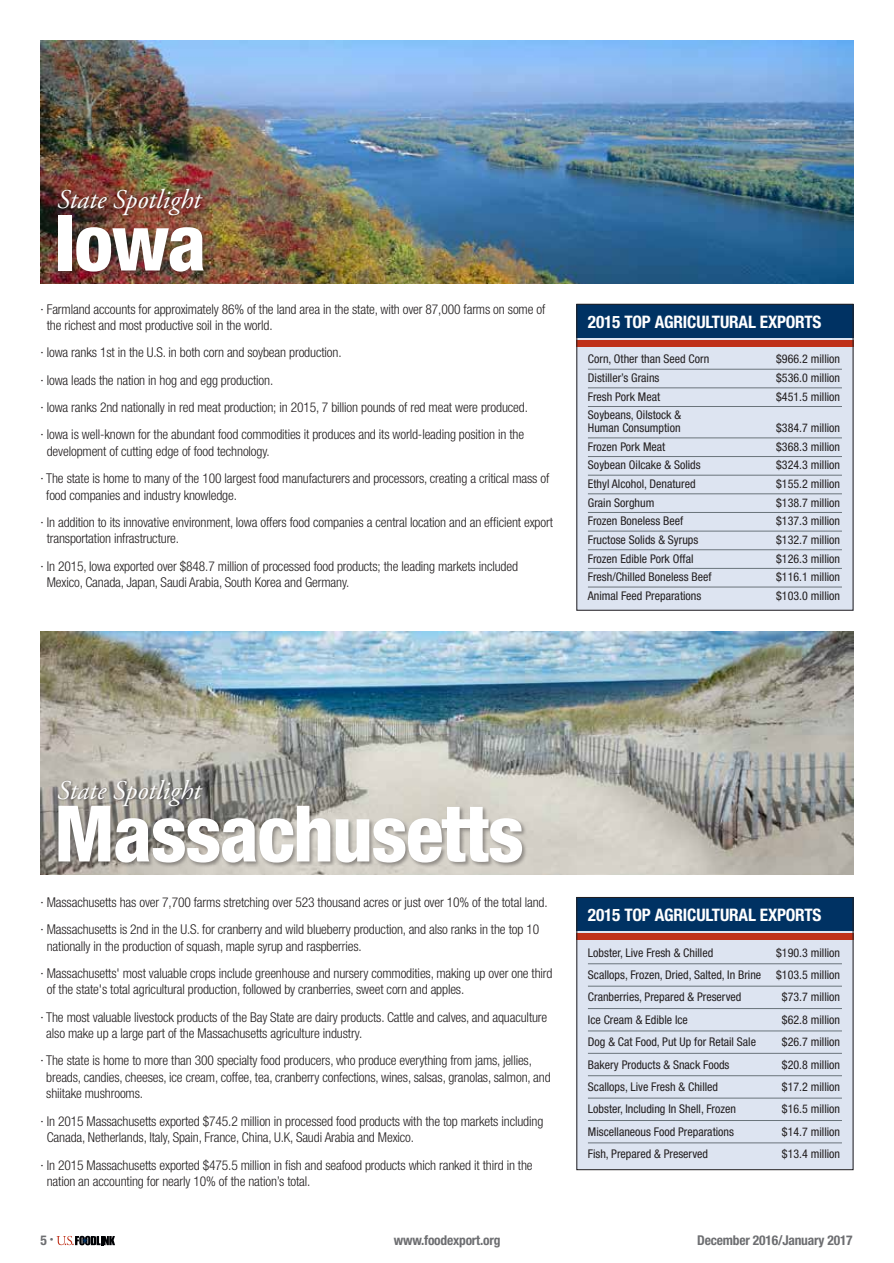
<style>
.page{position:relative;width:894px;height:1263px;background:#fff}
.page>*{position:absolute;margin:0;border:0;box-sizing:border-box;transform-origin:0 0}
.t1{font:800 condensed 78px "Helvetica Neue LT Std";letter-spacing:-.02em;color:#fff}
.t2{font:italic 27px "Adobe Garamond Pro";color:#fff}
.t3{font:700 condensed 17.25px "Helvetica Neue LT Std";letter-spacing:-.01em;color:#fff}
.t4{font:300 condensed 13.5px/27.3px "Helvetica Neue LT Std";letter-spacing:-.01em;color:#231f20}
.t5{font:700 condensed 13.5px "Helvetica Neue LT Std";letter-spacing:-.015em;color:#6d6e71}
.t6{font:condensed 12px/22.4px "Helvetica Neue LT Std";color:#231f20;text-align:justify}
</style>
<div class="page">
<div style="left:576px;top:897px;width:277px;height:273px;background:#dde4f1"></div>
<div style="left:576px;top:304px;width:277px;height:306px;background:#dde4f1"></div>
<div style="left:576px;top:897px;width:277px;height:33px;background:#003263"></div>
<div style="left:576px;top:304px;width:277px;height:34px;background:#003263"></div>
<svg style="left:56px;top:1235px;width:59px;height:10px"></svg>
<img style="left:40px;top:40px;width:813px;height:244px">
<img style="left:40px;top:631px;width:813px;height:243px">
<div style="left:57px;top:214px;width:152px;height:63px;background:#231f20;opacity:.4"></div>
<div style="left:57px;top:804px;width:470px;height:64px;background:#231f20;opacity:.4"></div>
<div style="left:58px;top:188px;width:148px;height:30px;background:#231f20;opacity:.5"></div>
<div style="left:58px;top:779px;width:148px;height:30px;background:#231f20;opacity:.5"></div>
<div style="left:576px;top:933px;width:277px;height:7px;background:#bf311a"></div>
<div style="left:576px;top:340px;width:277px;height:7px;background:#bf311a"></div>
<div style="left:576px;top:897px;width:277px;height:273px;border:1px solid #231f20"></div>
<div style="left:576px;top:304px;width:277px;height:306px;border:1px solid #231f20"></div>
<hr style="left:587px;top:963px;width:254px;height:1px;background:#6a747b">
<hr style="left:587px;top:985px;width:254px;height:1px;background:#6a747b">
<hr style="left:587px;top:1008px;width:254px;height:1px;background:#6a747b">
<hr style="left:587px;top:1030px;width:254px;height:1px;background:#6a747b">
<hr style="left:587px;top:1053px;width:254px;height:1px;background:#6a747b">
<hr style="left:587px;top:1075px;width:254px;height:1px;background:#6a747b">
<hr style="left:587px;top:1097px;width:254px;height:1px;background:#6a747b">
<hr style="left:587px;top:1120px;width:254px;height:1px;background:#6a747b">
<hr style="left:587px;top:1142px;width:254px;height:1px;background:#6a747b">
<hr style="left:587px;top:369px;width:254px;height:1px;background:#6a747b">
<hr style="left:587px;top:387px;width:254px;height:1px;background:#6a747b">
<hr style="left:587px;top:406px;width:254px;height:1px;background:#6a747b">
<hr style="left:587px;top:437px;width:254px;height:1px;background:#6a747b">
<hr style="left:587px;top:456px;width:254px;height:1px;background:#6a747b">
<hr style="left:587px;top:475px;width:254px;height:1px;background:#6a747b">
<hr style="left:587px;top:493px;width:254px;height:1px;background:#6a747b">
<hr style="left:587px;top:512px;width:254px;height:1px;background:#6a747b">
<hr style="left:587px;top:531px;width:254px;height:1px;background:#6a747b">
<hr style="left:587px;top:549px;width:254px;height:1px;background:#6a747b">
<hr style="left:587px;top:568px;width:254px;height:1px;background:#6a747b">
<hr style="left:587px;top:586px;width:254px;height:1px;background:#6a747b">
<h2 class="t2" style="left:57px;top:183px;width:145px">State Spotlight</h2>
<h1 class="t1" style="left:54px;top:194px;width:154px">Iowa</h1>
<p class="t4" style="left:47px;top:300px;width:500px;line-height:16.5px;text-indent:-6px">∙ Farmland accounts for approximately 86% of the land area in the state, with over 87,000 farms on some of the richest and most productive soil in the world.</p>
<p class="t4" style="left:40px;top:339px;width:488px">∙ Iowa ranks 1st in the U.S. in both corn and soybean production.<br>∙ Iowa leads the nation in hog and egg production.<br>∙ Iowa ranks 2nd nationally in red meat production; in 2015, 7 billion pounds of red meat were produced. ∙ Iowa is well-known for the abundant food commodities it produces and its world-leading position in the</p>
<p class="t4" style="left:40px;top:437px;width:510px;text-indent:6px">development of cutting edge of food technology.<br>∙ The state is home to many of the 100 largest food manufacturers and processors, creating a critical mass of</p>
<p class="t4" style="left:40px;top:481px;width:513px;text-indent:6px">food companies and industry knowledge.<br>∙ In addition to its innovative environment, Iowa offers food companies a central location and an efficient export</p>
<p class="t4" style="left:40px;top:525px;width:479px;text-indent:6px">transportation infrastructure.<br>∙ In 2015, Iowa exported over $848.7 million of processed food products; the leading markets included</p>
<p class="t4" style="left:47px;top:568px;width:304px">Mexico, Canada, Japan, Saudi Arabia, South Korea and Germany.</p>
<p class="t3" style="left:587px;top:311px;width:235px">2015 TOP AGRICULTURAL EXPORTS</p>
<p class="t6" style="left:587px;top:348px;width:123px">Corn, Other than Seed Corn</p>
<p class="t6" style="left:775px;top:348px;width:65px">$966.2 million</p>
<p class="t6" style="left:587px;top:366px;width:73px">Distiller’s Grains</p>
<p class="t6" style="left:775px;top:366px;width:65px">$536.0 million</p>
<p class="t6" style="left:587px;top:385px;width:74px">Fresh Pork Meat</p>
<p class="t6" style="left:775px;top:385px;width:65px">$451.5 million</p>
<p class="t6" style="left:587px;top:409px;width:95px;line-height:12.8px">Soybeans, Oilstock &amp;<br>Human Consumption</p>
<p class="t6" style="left:775px;top:416px;width:65px">$384.7 million</p>
<p class="t6" style="left:587px;top:435px;width:79px">Frozen Pork Meat</p>
<p class="t6" style="left:775px;top:435px;width:65px">$368.3 million</p>
<p class="t6" style="left:587px;top:454px;width:114px">Soybean Oilcake &amp; Solids</p>
<p class="t6" style="left:775px;top:454px;width:65px">$324.3 million</p>
<p class="t6" style="left:587px;top:472px;width:109px">Ethyl Alcohol, Denatured</p>
<p class="t6" style="left:775px;top:472px;width:65px">$155.2 million</p>
<p class="t6" style="left:587px;top:491px;width:68px">Grain Sorghum</p>
<p class="t6" style="left:775px;top:491px;width:65px">$138.7 million</p>
<p class="t6" style="left:587px;top:510px;width:97px">Frozen Boneless Beef</p>
<p class="t6" style="left:775px;top:510px;width:65px">$137.3 million</p>
<p class="t6" style="left:587px;top:528px;width:112px">Fructose Solids &amp; Syrups</p>
<p class="t6" style="left:775px;top:528px;width:65px">$132.7 million</p>
<p class="t6" style="left:587px;top:547px;width:107px">Frozen Edible Pork Offal</p>
<p class="t6" style="left:775px;top:547px;width:65px">$126.3 million</p>
<p class="t6" style="left:587px;top:566px;width:125px">Fresh/Chilled Boneless Beef</p>
<p class="t6" style="left:775px;top:566px;width:65px">$116.1 million</p>
<p class="t6" style="left:587px;top:584px;width:115px">Animal Feed Preparations</p>
<p class="t6" style="left:775px;top:584px;width:65px">$103.0 million</p>
<h2 class="t2" style="left:57px;top:774px;width:145px">State Spotlight</h2>
<h1 class="t1" style="left:54px;top:785px;width:471px">Massachusetts</h1>
<p class="t4" style="left:40px;top:888px;width:508px">∙ Massachusetts has over 7,700 farms stretching over 523 thousand acres or just over 10% of the total land. ∙ Massachusetts is 2nd in the U.S. for cranberry and wild blueberry production, and also ranks in the top 10</p>
<p class="t4" style="left:40px;top:932px;width:513px;text-indent:6px">nationally in the production of squash, maple syrup and raspberries.<br>∙ Massachusetts' most valuable crops include greenhouse and nursery commodities, making up over one third</p>
<p class="t4" style="left:40px;top:975px;width:508px;text-indent:6px">of the state's total agricultural production, followed by cranberries, sweet corn and apples.<br>∙ The most valuable livestock products of the Bay State are dairy products. Cattle and calves, and aquaculture</p>
<p class="t4" style="left:40px;top:1019px;width:493px;text-indent:6px">also make up a large part of the Massachusetts agriculture industry.<br>∙ The state is home to more than 300 specialty food producers, who produce everything from jams, jellies,</p>
<p class="t4" style="left:46px;top:1068px;width:506px;line-height:16.5px">breads, candies, cheeses, ice cream, coffee, tea, cranberry confections, wines, salsas, granolas, salmon, and shiitake mushrooms.</p>
<p class="t4" style="left:47px;top:1112px;width:498px;line-height:16.5px;text-indent:-6px">∙ In 2015 Massachusetts exported $745.2 million in processed food products with the top markets including<br>Canada, Netherlands, Italy, Spain, France, China, U.K, Saudi Arabia and Mexico.</p>
<p class="t4" style="left:47px;top:1156px;width:487px;line-height:16.5px;text-indent:-6px">∙ In 2015 Massachusetts exported $475.5 million in fish and seafood products which ranked it third in the nation an accounting for nearly 10% of the nation’s total.</p>
<p class="t3" style="left:587px;top:904px;width:235px">2015 TOP AGRICULTURAL EXPORTS</p>
<p class="t6" style="left:587px;top:941px;width:253px;text-indent:188px">$190.3 million Scallops, Frozen, Dried, Salted, In Brine $103.5 million Cranberries, Prepared &amp; Preserved</p>
<p class="t6" style="left:587px;top:941px;width:127px">Lobster, Live Fresh &amp; Chilled</p>
<p class="t6" style="left:781px;top:986px;width:60px">$73.7 million</p>
<p class="t6" style="left:587px;top:1008px;width:101px">Ice Cream &amp; Edible Ice</p>
<p class="t6" style="left:781px;top:1008px;width:60px">$62.8 million</p>
<p class="t6" style="left:587px;top:1030px;width:169px">Dog &amp; Cat Food, Put Up for Retail Sale</p>
<p class="t6" style="left:781px;top:1030px;width:60px">$26.7 million</p>
<p class="t6" style="left:587px;top:1053px;width:143px">Bakery Products &amp; Snack Foods</p>
<p class="t6" style="left:781px;top:1053px;width:60px">$20.8 million</p>
<p class="t6" style="left:587px;top:1075px;width:132px">Scallops, Live Fresh &amp; Chilled</p>
<p class="t6" style="left:781px;top:1075px;width:60px">$17.2 million</p>
<p class="t6" style="left:587px;top:1097px;width:149px">Lobster, Including In Shell, Frozen</p>
<p class="t6" style="left:781px;top:1097px;width:60px">$16.5 million</p>
<p class="t6" style="left:587px;top:1120px;width:148px">Miscellaneous Food Preparations</p>
<p class="t6" style="left:781px;top:1120px;width:60px">$14.7 million</p>
<p class="t6" style="left:587px;top:1142px;width:122px">Fish, Prepared &amp; Preserved</p>
<p class="t6" style="left:781px;top:1142px;width:60px">$13.4 million</p>
<p class="t5" style="left:40px;top:1232px;width:15px">5 <sup>•</sup></p>
<p class="t5" style="left:393px;top:1232px;width:108px">www.foodexport.org</p>
<p class="t5" style="left:697px;top:1232px;width:157px">December 2016/January 2017</p>
</div>
